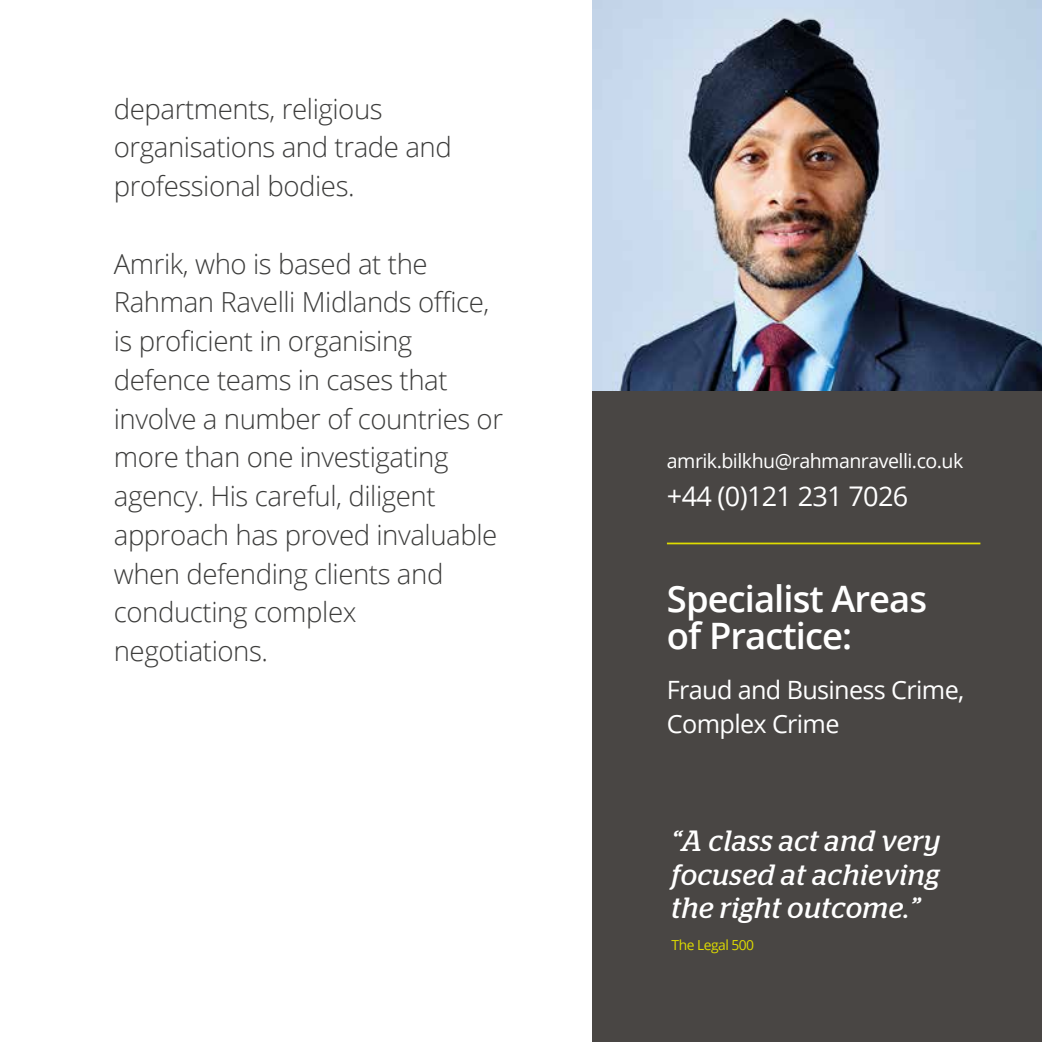
<style>
.page{position:relative;width:1042px;height:1042px;background:#fff}
.page>*{position:absolute;margin:0;border:0;box-sizing:border-box;transform-origin:0 0}
.t1{font:600 36.4px/36.2px "Open Sans";letter-spacing:-.025em;color:#fff}
.t2{font:italic 29.22px/33.2px "Stag";letter-spacing:.025em;color:#fff;text-align:justify}
.t3{font:300 27.65px/38.7px "Open Sans";letter-spacing:-.015em;color:#3c3c3b}
.t4{font:27.12px "Open Sans";letter-spacing:-.025em;color:#fff}
.t5{font:25.2px/33.9px "Open Sans";letter-spacing:-.025em;color:#fff}
.t6{font:19.6px "Open Sans";letter-spacing:-.025em;color:#fff}
.t7{font:13.83px "Open Sans";letter-spacing:-.035em;color:#dedc00}
</style>
<div class="page">
<img style="left:592px;top:0;width:450px;height:392px">
<div style="left:592px;top:392px;width:450px;height:650px;background:#494644"></div>
<hr style="left:667px;top:542px;width:313px;height:2px;background:#dedc00">
<p class="t3" style="left:114px;top:88px;width:339px">departments, religious organisations and trade and professional bodies.</p>
<p class="t3" style="left:114px;top:243px;width:391px">Amrik, who is based at the<br>Rahman Ravelli Midlands office, is proficient in organising defence teams in cases that involve a number of countries or more than one investigating agency. His careful, diligent approach has proved invaluable when defending clients and conducting complex negotiations.</p>
<p class="t6" style="left:667px;top:447px;width:298px">amrik.bilkhu@rahmanravelli.co.uk</p>
<p class="t4" style="left:667px;top:477px;width:243px">+44 (0)121 231 7026</p>
<h1 class="t1" style="left:667px;top:580px;width:262px">Specialist Areas of Practice:</h1>
<p class="t5" style="left:667px;top:672px;width:299px">Fraud and Business Crime,<br>Complex Crime</p>
<p class="t2" style="left:671px;top:824px;width:270px">“A class act and very focused at achieving the right outcome.”</p>
<p class="t7" style="left:671px;top:936px;width:84px">The Legal 500</p>
</div>
